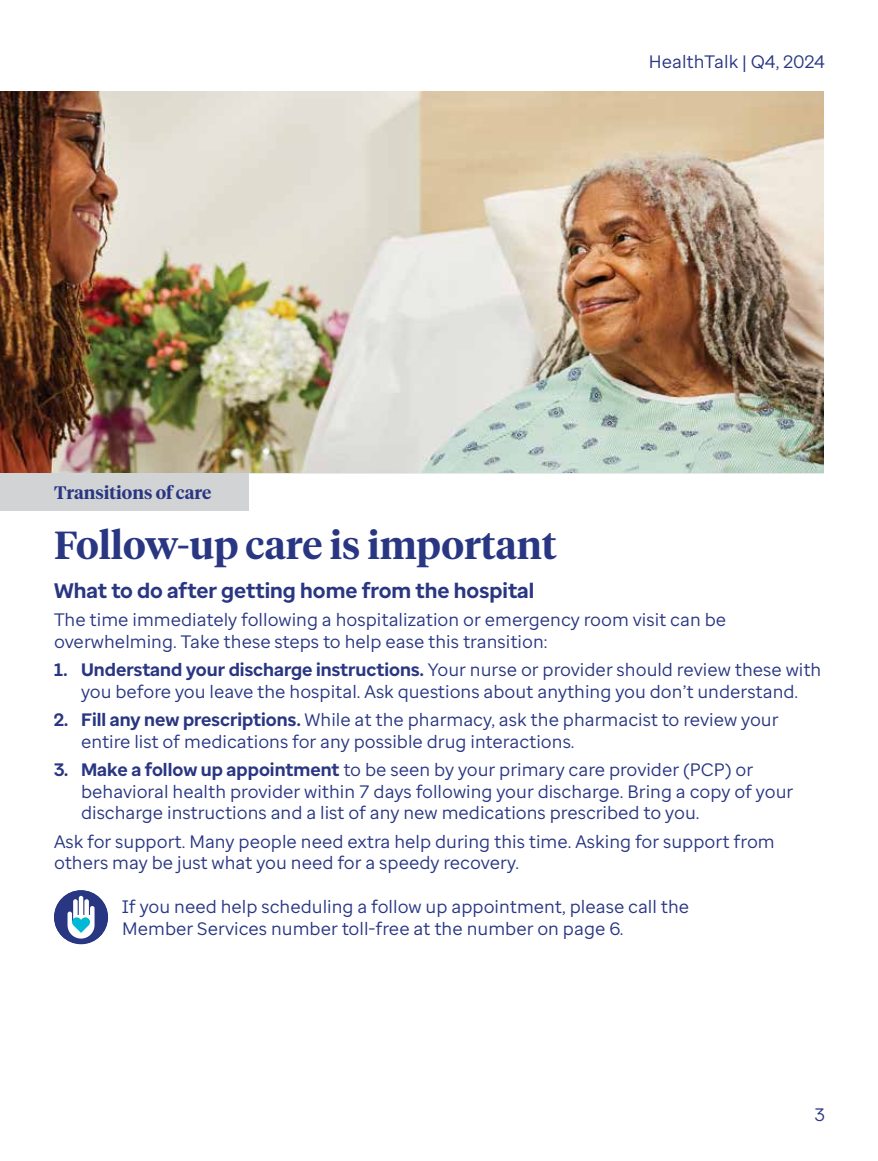
<style>
.page{position:relative;width:878px;height:1161px;background:#fff}
.page>*{position:absolute;margin:0;border:0;box-sizing:border-box;transform-origin:0 0}
.Headline{font:600 39px "UHC Serif Headline";color:#293682}
.Subhead{font:700 21px "Enterprise Sans";color:#293682}
.BodyCopy{font:18px/21.6px "Enterprise Sans";color:#293682}
.IconCTA{font:18px/21.6px "Enterprise Sans";color:#293682}
.t1{font:600 18px "UHC Serif Headline";color:#293682}
.s1{font-weight:700}
</style>
<div class="page">
<div style="left:0;top:472px;width:248px;height:39px;background:#d1d3d4"></div>
<hr style="left:0;top:473px;width:824px;height:1px;background:#d1d3d4">
<div style="left:54px;top:890px;width:54px;height:54px;background:#293682;border-radius:50%"></div>
<svg style="left:68px;top:896px;width:26px;height:43px"></svg>
<img style="left:1px;top:92px;width:822px;height:380px">
<p class="BodyCopy" style="left:649px;top:50px;width:177px">HealthTalk | Q4, 2024</p>
<p class="t1" style="left:54px;top:480px;width:159px">Transitions of care</p>
<p class="Headline" style="left:54px;top:519px;width:504px">Follow-up care is important</p>
<p class="Subhead" style="left:54px;top:577px;width:482px">What to do after getting home from the hospital</p>
<p class="BodyCopy" style="left:54px;top:609px;width:673px">The time immediately following a hospitalization or emergency room visit can be overwhelming. Take these steps to help ease this transition:</p>
<p class="BodyCopy" style="left:54px;top:659px;width:769px;text-align:center"><span class="s1">1. Understand your discharge instructions.</span> Your nurse or provider should review these with you before you leave the hospital. Ask questions about anything you don’t understand.</p>
<p class="BodyCopy" style="left:81px;top:709px;width:699px;text-indent:-27px"><span class="s1">2. Fill any new prescriptions.</span> While at the pharmacy, ask the pharmacist to review your entire list of medications for any possible drug interactions.</p>
<p class="BodyCopy" style="left:81px;top:759px;width:713px;text-indent:-27px"><span class="s1">3. Make a follow up appointment</span> to be seen by your primary care provider (PCP) or behavioral health provider within 7 days following your discharge. Bring a copy of your discharge instructions and a list of any new medications prescribed to you.</p>
<p class="BodyCopy" style="left:54px;top:831px;width:722px">Ask for support. Many people need extra help during this time. Asking for support from others may be just what you need for a speedy recovery.</p>
<p class="IconCTA" style="left:122px;top:896px;width:568px">If you need help scheduling a follow up appointment, please call the<br>Member Services number toll-free at the number on page 6.</p>
<p class="BodyCopy" style="left:814px;top:1103px;width:12px">3</p>
</div>
